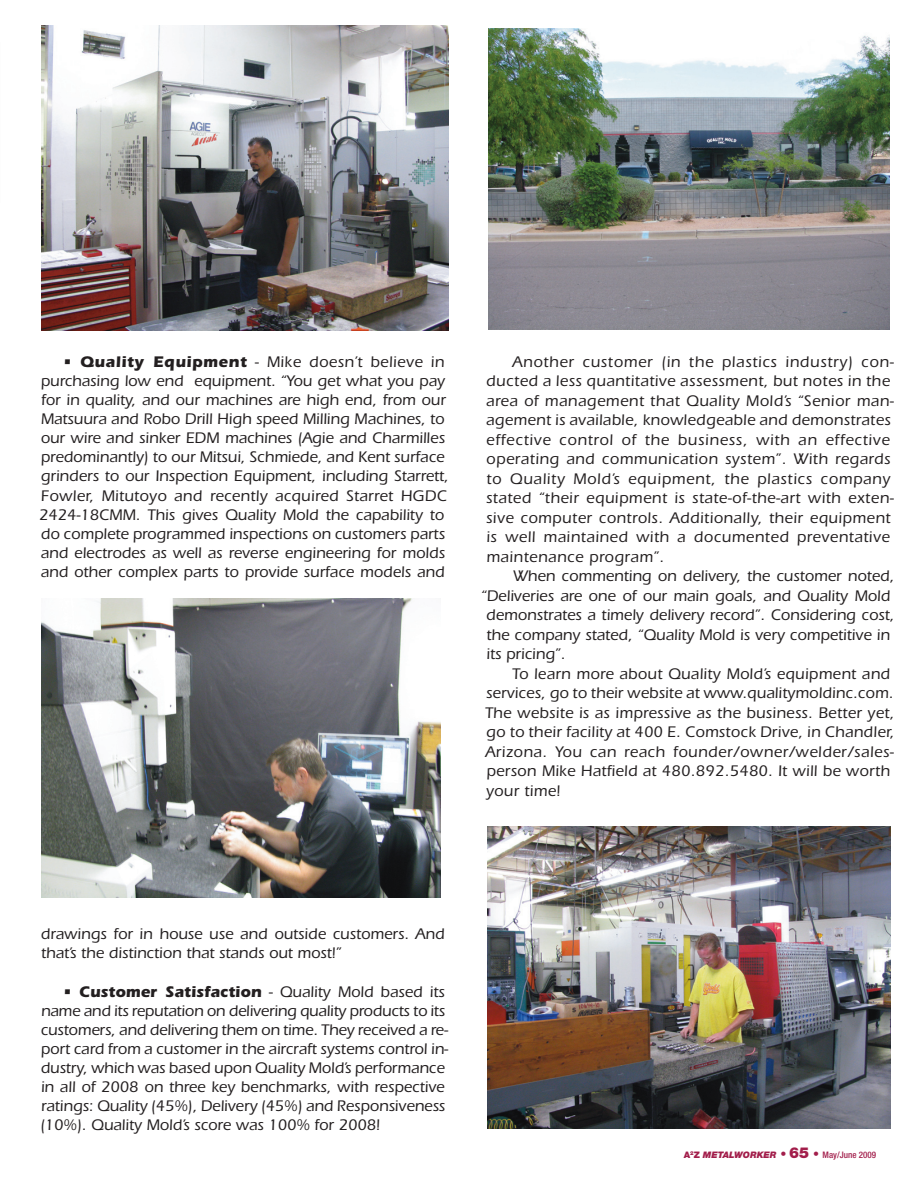
<style>
.page{position:relative;width:918px;height:1188px;background:#fff}
.page>*{position:absolute;margin:0;border:0;box-sizing:border-box;transform-origin:0 0}
.t1{font:500 15.9px/19px "Itc Eras";color:#231f20}
.t2{font:500 15.9px/19.5px "Itc Eras";letter-spacing:.03em;color:#231f20}
.t3{font:500 15.9px "Itc Eras";letter-spacing:.02em;color:#231f20}
.t4{font:500 condensed 9px "Helvetica Neue";color:#a21e4b}
.s1{font-weight:700}
.s2{font-weight:900;font-stretch:normal}
.s3{font-weight:900;font-style:italic;font-stretch:normal}
.s4{font-weight:900;font-stretch:normal;font-size:12px}
.s5{font-weight:900;font-stretch:normal;font-size:15px}
</style>
<div class="page">
<hr style="left:0;top:0;width:1px;height:43px;background:#472422">
<img style="left:42px;top:26px;width:406px;height:304px">
<img style="left:487px;top:826px;width:404px;height:303px">
<img style="left:42px;top:598px;width:399px;height:299px">
<img style="left:489px;top:28px;width:401px;height:301px">
<p class="t1" style="left:39px;top:352px;width:411px;text-indent:24px">• <span class="s1">Quality Equipment</span> - Mike doesn’t believe in purchasing low end equipment. “You get what you pay for in quality, and our machines are high end, from our Matsuura and Robo Drill High speed Milling Machines, to our wire and sinker EDM machines (Agie and Charmilles predominantly) to our Mitsui, Schmiede, and Kent surface grinders to our Inspection Equipment, including Starrett, Fowler, Mitutoyo and recently acquired Starret HGDC 2424-18CMM. This gives Quality Mold the capability to do complete programmed inspections on customers parts and electrodes as well as reverse engineering for molds and other complex parts to provide surface models and</p>
<p class="t2" style="left:486px;top:352px;width:409px;text-indent:26px">Another customer (in the plastics industry) con&shy;ducted a less quantitative assessment, but notes in the area of management that Quality Mold’s “Senior man&shy;agement is available, knowledgeable and demonstrates effective control of the business, with an effective operating and communication system”. With regards to Quality Mold’s equipment, the plastics company stated “their equipment is state-of-the-art with exten&shy;sive computer controls. Additionally, their equipment is well maintained with a documented preventative maintenance program”.</p>
<p class="t1" style="left:513px;top:567px;width:383px">When commenting on delivery, the customer noted,</p>
<p class="t1" style="left:481px;top:586px;width:411px">“Deliveries are one of our main goals, and Quality Mold</p>
<p class="t1" style="left:486px;top:606px;width:410px">demonstrates a timely delivery record”. Considering cost,</p>
<p class="t1" style="left:487px;top:625px;width:405px">the company stated, “Quality Mold is very competitive in</p>
<p class="t1" style="left:487px;top:645px;width:80px">its pricing”.</p>
<p class="t3" style="left:512px;top:665px;width:380px">To learn more about Quality Mold’s equipment and</p>
<p class="t1" style="left:486px;top:684px;width:409px">services, go to their website at www.qualitymoldinc.com.</p>
<p class="t3" style="left:485px;top:704px;width:411px">The website is as impressive as the business. Better yet,</p>
<p class="t3" style="left:486px;top:723px;width:410px">go to their facility at 400 E. Comstock Drive, in Chandler,</p>
<p class="t2" style="left:486px;top:742px;width:410px">Arizona. You can reach founder/owner/welder/sales-</p>
<p class="t3" style="left:486px;top:762px;width:405px">person Mike Hatfield at 480.892.5480. It will be worth</p>
<p class="t3" style="left:486px;top:782px;width:76px">your time!</p>
<p class="t1" style="left:41px;top:925px;width:405px">drawings for in house use and outside customers. And that’s the distinction that stands out most!”</p>
<p class="t1" style="left:40px;top:982px;width:410px;text-indent:23px">• <span class="s1">Customer Satisfaction</span> - Quality Mold based its name and its reputation on delivering quality products to its customers, and delivering them on time. They received a re&shy;port card from a customer in the aircraft systems control in&shy;dustry, which was based upon Quality Mold’s performance in all of 2008 on three key benchmarks, with respective ratings: Quality (45%), Delivery (45%) and Responsiveness (10%). Quality Mold’s score was 100% for 2008!</p>
<p class="t4" style="left:684px;top:1149px;width:194px"><span class="s2">A</span><sup>2</sup><span class="s2">Z</span> <span class="s3">METALWORKER</span> <span class="s4">•</span> <span class="s5">65</span> <span class="s4">•</span> May/June 2009</p>
</div>
